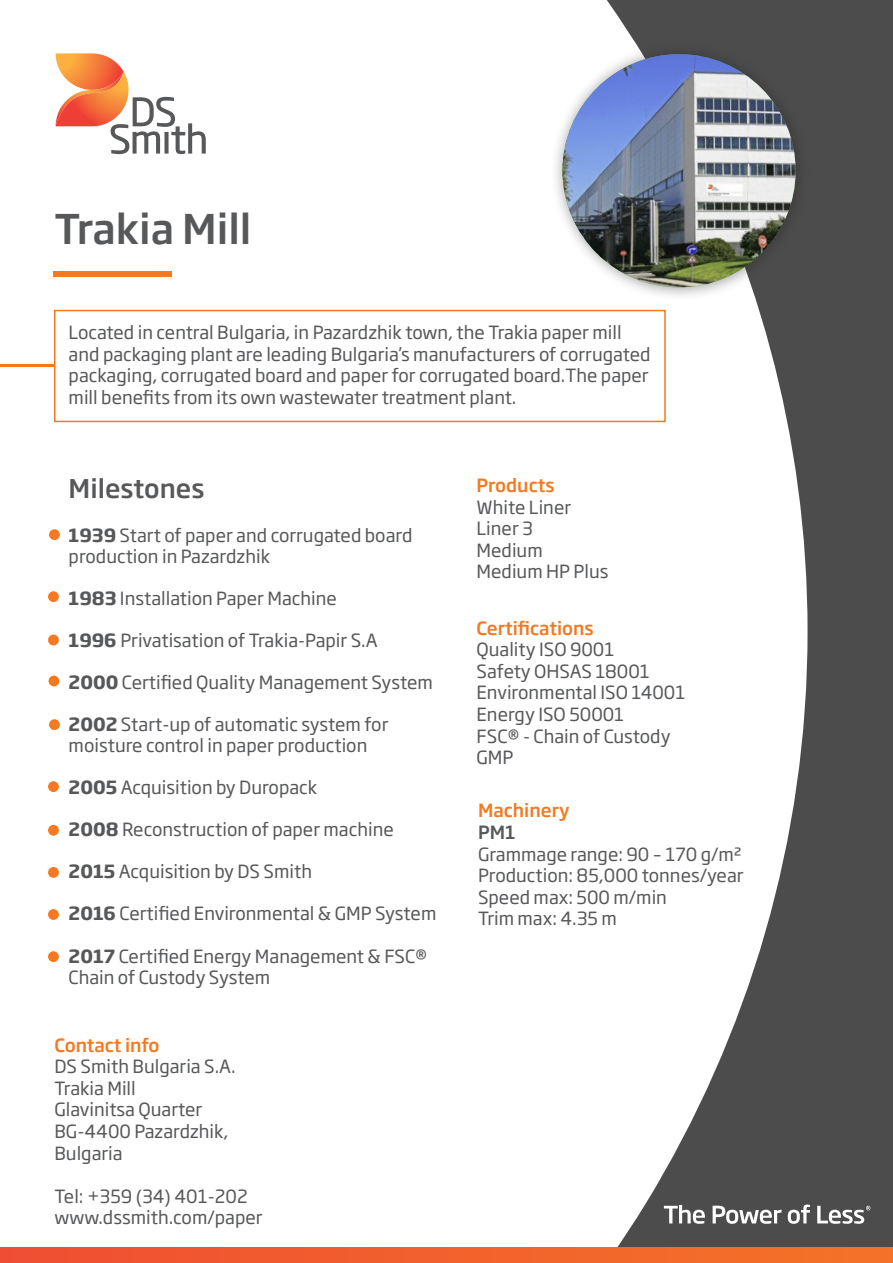
<style>
.page{position:relative;width:893px;height:1263px;background:#4d4c4c}
.page>*{position:absolute;margin:0;border:0;box-sizing:border-box;transform-origin:0 0}
.t1{font:500 40.5px "Soho Gothic Pro";color:#57585a}
.t2{font:500 25.5px "Soho Gothic Pro";color:#57585a}
.t3{font:18px/21.6px "Soho Gothic Pro";color:#57585a}
.t4{font:500 18px "Soho Gothic Pro";color:#f47921}
.t5{font:500 18px "Soho Gothic Pro";color:#57585a}
.s1{font-weight:700}
</style>
<div class="page">
<div style="left:0;top:0;width:807px;height:1247px;background:#fff"></div>
<hr style="left:0;top:364px;width:87px;height:3px;background:#f47921">
<div style="left:54px;top:310px;width:612px;height:112px;background:#fff;border:2px solid #f47921"></div>
<div style="left:550px;top:42px;width:260px;height:260px;background:#231f20;opacity:.45"></div>
<img style="left:562px;top:54px;width:234px;height:233px;border-radius:117px">
<div style="left:49px;top:529px;width:11px;height:11px;background:#f47921;border-radius:50%"></div>
<div style="left:53px;top:271px;width:119px;height:6px;background:#f47921"></div>
<div style="left:48px;top:591px;width:11px;height:11px;background:#f47921;border-radius:50%"></div>
<div style="left:48px;top:635px;width:11px;height:10px;background:#f47921;border-radius:50%"></div>
<div style="left:49px;top:676px;width:10px;height:10px;background:#f47921;border-radius:50%"></div>
<div style="left:49px;top:719px;width:11px;height:11px;background:#f47921;border-radius:50%"></div>
<div style="left:48px;top:781px;width:11px;height:11px;background:#f47921;border-radius:50%"></div>
<div style="left:48px;top:825px;width:11px;height:11px;background:#f47921;border-radius:50%"></div>
<div style="left:48px;top:867px;width:11px;height:11px;background:#f47921;border-radius:50%"></div>
<div style="left:0;top:1247px;width:893px;height:16px;background:linear-gradient(to right,#ef4e32,#f47327)"></div>
<div style="left:48px;top:909px;width:11px;height:11px;background:#f47921;border-radius:50%"></div>
<div style="left:48px;top:951px;width:11px;height:11px;background:#f47921;border-radius:50%"></div>
<svg style="left:56px;top:53px;width:150px;height:101px;background:#eac8b8"></svg>
<svg style="left:664px;top:1205px;width:41px;height:19px"></svg>
<svg style="left:713px;top:1206px;width:68px;height:18px"></svg>
<svg style="left:788px;top:1204px;width:22px;height:20px"></svg>
<svg style="left:817px;top:1206px;width:53px;height:18px"></svg>
<p class="t1" style="left:54px;top:197px;width:199px">Trakia Mill</p>
<p class="t3" style="left:69px;top:321px;width:583px">Located in central Bulgaria, in Pazardzhik town, the Trakia paper mill and packaging plant are leading Bulgaria’s manufacturers of corrugated packaging, corrugated board and paper for corrugated board.The paper mill benefits from its own wastewater treatment plant.</p>
<p class="t2" style="left:69px;top:468px;width:137px">Milestones</p>
<p class="t3" style="left:69px;top:524px;width:345px;line-height:21px"><span class="s1">1939</span> Start of paper and corrugated board production in Pazardzhik</p>
<p class="t3" style="left:69px;top:587px;width:270px"><span class="s1">1983</span> Installation Paper Machine</p>
<p class="t3" style="left:69px;top:629px;width:311px"><span class="s1">1996</span> Privatisation of Trakia-Papir S.A</p>
<p class="t3" style="left:69px;top:671px;width:366px"><span class="s1">2000</span> Certified Quality Management System</p>
<p class="t3" style="left:69px;top:713px;width:321px;line-height:21px"><span class="s1">2002</span> Start-up of automatic system for moisture control in paper production</p>
<p class="t3" style="left:69px;top:776px;width:250px"><span class="s1">2005</span> Acquisition by Duropack</p>
<p class="t3" style="left:69px;top:818px;width:327px"><span class="s1">2008</span> Reconstruction of paper machine</p>
<p class="t3" style="left:69px;top:860px;width:245px"><span class="s1">2015</span> Acquisition by DS Smith</p>
<p class="t3" style="left:69px;top:902px;width:369px"><span class="s1">2016</span> Certified Environmental &amp; GMP System</p>
<p class="t3" style="left:69px;top:944px;width:360px"><span class="s1">2017</span> Certified Energy Management &amp; FSC®<br>Chain of Custody System</p>
<p class="t4" style="left:54px;top:1031px;width:107px">Contact info</p>
<p class="t3" style="left:54px;top:1055px;width:183px">DS Smith Bulgaria S.A.</p>
<p class="t3" style="left:54px;top:1076px;width:83px">Trakia Mill</p>
<p class="t3" style="left:54px;top:1098px;width:149px">Glavinitsa Quarter</p>
<p class="t3" style="left:54px;top:1119px;width:176px">BG-4400 Pazardzhik,</p>
<p class="t3" style="left:54px;top:1141px;width:70px">Bulgaria</p>
<p class="t3" style="left:54px;top:1184px;width:195px">Tel: +359 (34) 401-202</p>
<p class="t3" style="left:54px;top:1206px;width:210px">www.dssmith.com/paper</p>
<p class="t4" style="left:477px;top:471px;width:80px">Products</p>
<p class="t3" style="left:477px;top:495px;width:96px">White Liner</p>
<p class="t3" style="left:477px;top:517px;width:58px">Liner 3</p>
<p class="t3" style="left:477px;top:538px;width:68px">Medium</p>
<p class="t3" style="left:477px;top:560px;width:133px">Medium HP Plus</p>
<p class="t4" style="left:477px;top:614px;width:119px">Certifications</p>
<p class="t3" style="left:477px;top:638px;width:139px">Quality ISO 9001</p>
<p class="t3" style="left:477px;top:659px;width:175px">Safety OHSAS 18001</p>
<p class="t3" style="left:477px;top:681px;width:210px">Environmental ISO 14001</p>
<p class="t3" style="left:477px;top:702px;width:149px">Energy ISO 50001</p>
<p class="t3" style="left:477px;top:724px;width:195px">FSC® - Chain of Custody</p>
<p class="t3" style="left:477px;top:746px;width:38px">GMP</p>
<p class="t4" style="left:478px;top:796px;width:93px">Machinery</p>
<p class="t5" style="left:478px;top:818px;width:39px">PM1</p>
<p class="t3" style="left:478px;top:842px;width:265px">Grammage range: 90 – 170 g/m2</p>
<p class="t3" style="left:478px;top:864px;width:267px">Production: 85,000 tonnes/year</p>
<p class="t3" style="left:478px;top:885px;width:190px">Speed max: 500 m/min</p>
<p class="t3" style="left:478px;top:907px;width:140px">Trim max: 4.35 m</p>
</div>
